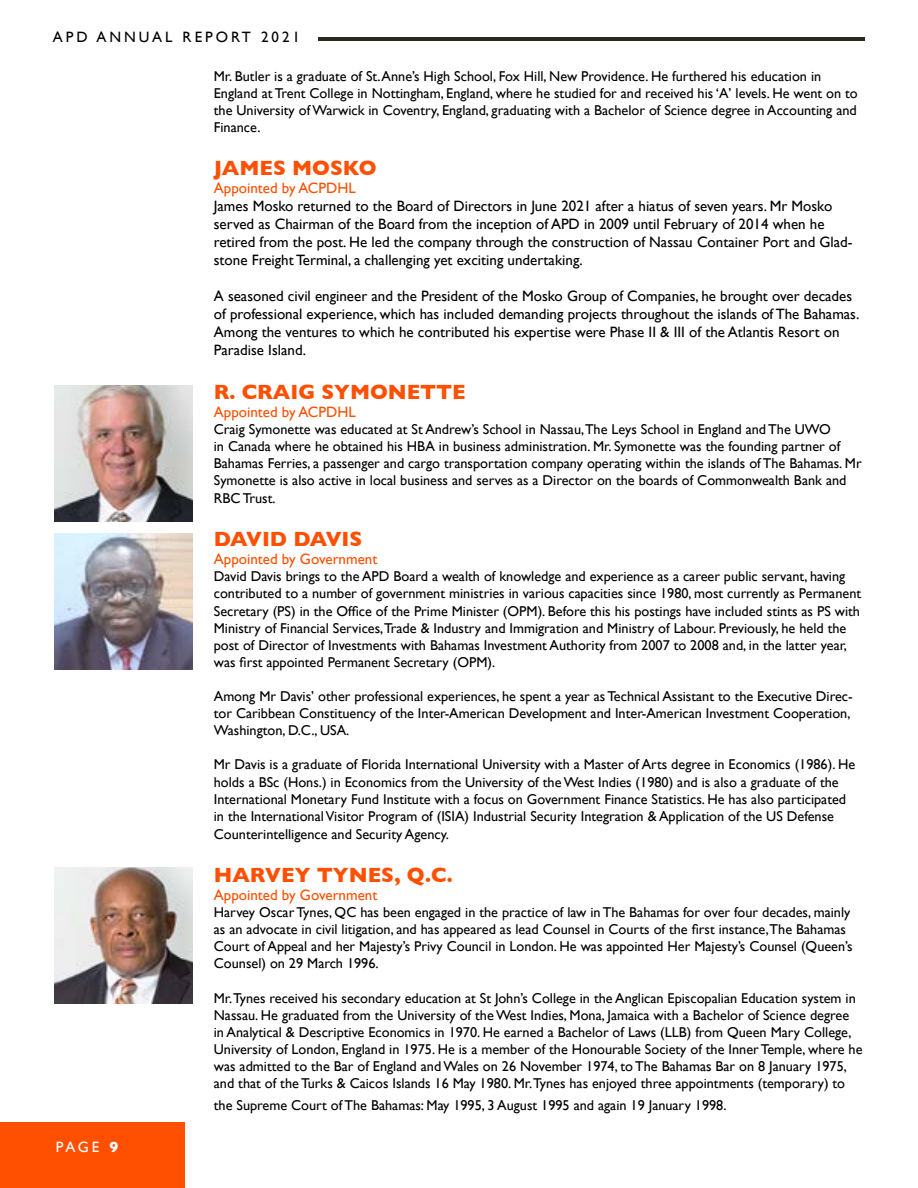
<style>
.page{position:relative;width:918px;height:1188px;background:#fff}
.page>*{position:absolute;margin:0;border:0;box-sizing:border-box;transform-origin:0 0}
.t1{font:700 21px "Gill Sans";color:#ff4f00}
.t2{font:700 21px "Gill Sans";letter-spacing:-.02em;color:#ff4f00}
.t3{font:15px/18px "Gill Sans";color:#000}
.t4{font:15px "Gill Sans";color:#ff4f00}
.t5{font:15px "Gill Sans";letter-spacing:.2em;color:#000}
.t6{font:15px "Gill Sans";color:#fff}
.t7{font:14.25px/17.1px "Gill Sans";color:#000}
.s1{font-weight:700}
</style>
<div class="page">
<div style="left:0;top:1123px;width:184px;height:65px;background:#ff4f00"></div>
<hr style="left:319px;top:37px;width:546px;height:3px;background:#2a2b1d">
<img style="left:54px;top:386px;width:139px;height:136px">
<img style="left:54px;top:533px;width:139px;height:137px">
<img style="left:54px;top:867px;width:139px;height:136px">
<p class="t5" style="left:53px;top:28px;width:249px">APD ANNUAL REPORT 2021</p>
<p class="t7" style="left:214px;top:67px;width:645px">Mr. Butler is a graduate of St. Anne’s High School, Fox Hill, New Providence. He furthered his education in England at Trent College in Nottingham, England, where he studied for and received his ‘A’ levels. He went on to the University of Warwick in Coventry, England, graduating with a Bachelor of Science degree in Accounting and Finance.</p>
<h1 class="t1" style="left:214px;top:152px;width:164px">JAMES MOSKO</h1>
<p class="t4" style="left:214px;top:180px;width:143px">Appointed by ACPDHL</p>
<p class="t3" style="left:214px;top:197px;width:640px">James Mosko returned to the Board of Directors in June 2021 after a hiatus of seven years. Mr Mosko served as Chairman of the Board from the inception of APD in 2009 until February of 2014 when he retired from the post. He led the company through the construction of Nassau Container Port and Glad&shy;stone Freight Terminal, a challenging yet exciting undertaking.</p>
<p class="t3" style="left:214px;top:287px;width:647px">A seasoned civil engineer and the President of the Mosko Group of Companies, he brought over decades of professional experience, which has included demanding projects throughout the islands of The Bahamas.<br>Among the ventures to which he contributed his expertise were Phase II &amp; III of the Atlantis Resort on Paradise Island.</p>
<h1 class="t1" style="left:214px;top:375px;width:253px">R. CRAIG SYMONETTE</h1>
<p class="t4" style="left:214px;top:403px;width:143px">Appointed by ACPDHL</p>
<p class="t7" style="left:214px;top:420px;width:649px">Craig Symonette was educated at St Andrew’s School in Nassau,The Leys School in England and The UWO<br>in Canada where he obtained his HBA in business administration. Mr. Symonette was the founding partner of Bahamas Ferries, a passenger and cargo transportation company operating within the islands of The Bahamas. Mr Symonette is also active in local business and serves as a Director on the boards of Commonwealth Bank and RBC Trust.</p>
<h1 class="t2" style="left:214px;top:522px;width:150px">DAVID DAVIS</h1>
<p class="t4" style="left:214px;top:550px;width:165px">Appointed by Government</p>
<p class="t7" style="left:214px;top:568px;width:649px">David Davis brings to the APD Board a wealth of knowledge and experience as a career public servant, having contributed to a number of government ministries in various capacities since 1980, most currently as Permanent Secretary (PS) in the Office of the Prime Minister (OPM). Before this his postings have included stints as PS with Ministry of Financial Services,Trade &amp; Industry and Immigration and Ministry of Labour. Previously, he held the post of Director of Investments with Bahamas Investment Authority from 2007 to 2008 and, in the latter year, was first appointed Permanent Secretary (OPM).</p>
<p class="t7" style="left:214px;top:688px;width:640px">Among Mr Davis’ other professional experiences, he spent a year as Technical Assistant to the Executive Direc&shy;tor Caribbean Constituency of the Inter-American Development and Inter-American Investment Cooperation,<br>Washington, D.C., USA.</p>
<p class="t7" style="left:214px;top:756px;width:643px">Mr Davis is a graduate of Florida International University with a Master of Arts degree in Economics (1986). He holds a BSc (Hons.) in Economics from the University of the West Indies (1980) and is also a graduate of the International Monetary Fund Institute with a focus on Government Finance Statistics. He has also participated in the International Visitor Program of (ISIA) Industrial Security Integration &amp; Application of the US Defense Counterintelligence and Security Agency.</p>
<h1 class="t1" style="left:214px;top:858px;width:241px">HARVEY TYNES, Q.C.</h1>
<p class="t4" style="left:214px;top:886px;width:165px">Appointed by Government</p>
<p class="t7" style="left:214px;top:904px;width:640px">Harvey Oscar Tynes, QC has been engaged in the practice of law in The Bahamas for over four decades, mainly as an advocate in civil litigation, and has appeared as lead Counsel in Courts of the first instance,The Bahamas Court of Appeal and her Majesty’s Privy Council in London. He was appointed Her Majesty’s Counsel (Queen’s Counsel) on 29 March 1996.</p>
<p class="t7" style="left:214px;top:989px;width:650px">Mr.Tynes received his secondary education at St John’s College in the Anglican Episcopalian Education system in Nassau. He graduated from the University of the West Indies, Mona, Jamaica with a Bachelor of Science degree in Analytical &amp; Descriptive Economics in 1970. He earned a Bachelor of Laws (LLB) from Queen Mary College, University of London, England in 1975. He is a member of the Honourable Society of the Inner Temple, where he was admitted to the Bar of England and Wales on 26 November 1974, to The Bahamas Bar on 8 January 1975, and that of the Turks &amp; Caicos Islands 16 May 1980. Mr.Tynes has enjoyed three appointments (temporary) to</p>
<p class="t7" style="left:214px;top:1096px;width:514px">the Supreme Court of The Bahamas: May 1995, 3 August 1995 and again 19 January 1998.</p>
<p class="t6" style="left:56px;top:1138px;width:64px">PAGE <span class="s1">9</span></p>
</div>
